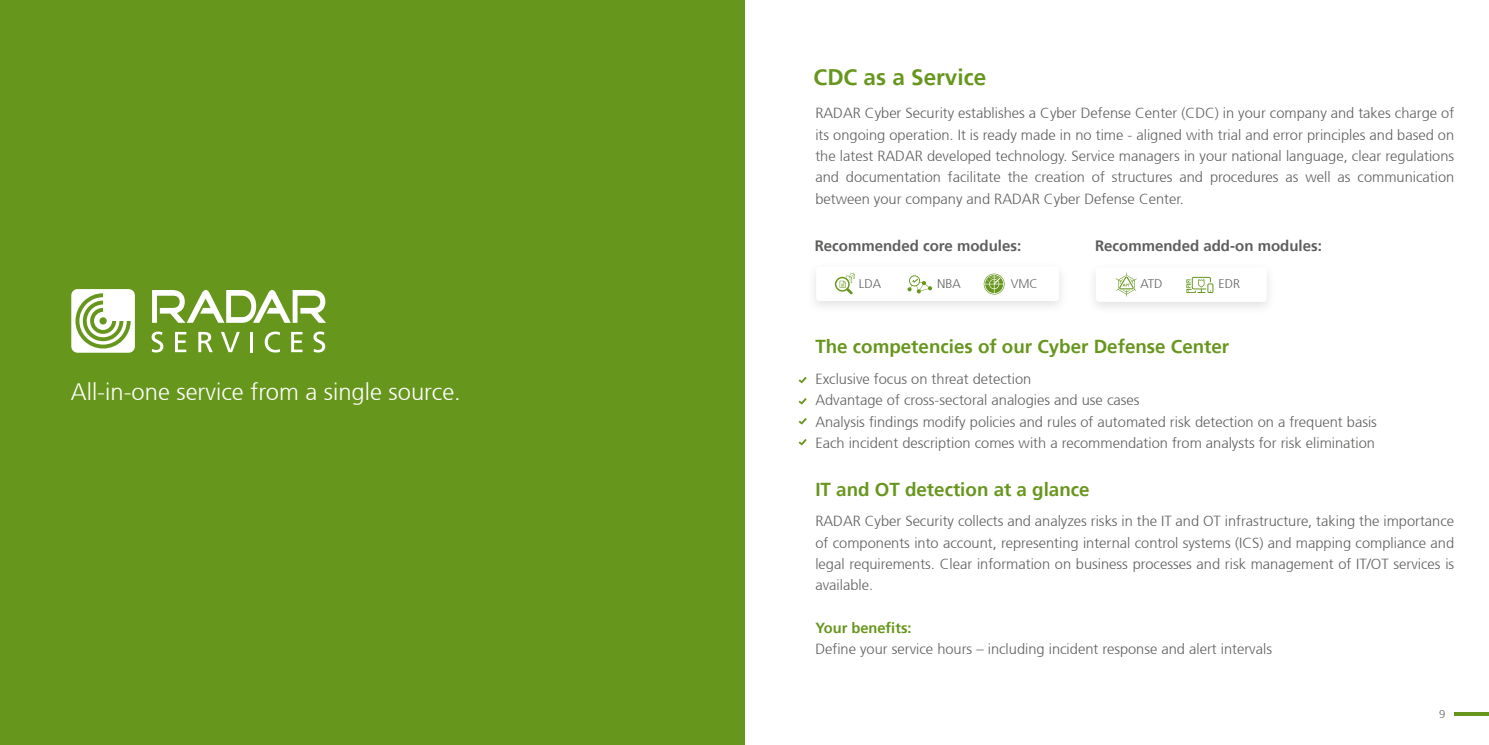
<style>
.page{position:relative;width:1489px;height:745px;background:#fff}
.page>*{position:absolute;margin:0;border:0;box-sizing:border-box;transform-origin:0 0}
.t1{font:300 23.75px "Frutiger 45";color:#fff}
.t2{font:700 22.5px "Frutiger 65";color:#67961d}
.t3{font:700 18.75px "Frutiger 65";color:#67961d}
.t4{font:700 15px "Frutiger 65";color:#5e5e5d}
.t5{font:300 14.62px/21.2px "Frutiger 45";color:#5e5e5d;text-align:justify}
.t6{font:700 14.62px "Frutiger 65";color:#67961d}
.t7{font:300 12.5px "Frutiger 45";color:#5e5e5d}
.t8{font:300 11.25px "Frutiger 45";color:#5e5e5d}
</style>
<div class="page">
<hr style="left:1453px;top:712px;width:35px;height:3px;background:#67961d">
<div style="left:0;top:0;width:744px;height:744px;background:#67961d"></div>
<div style="left:1085px;top:261px;width:191px;height:54px;background:#000;opacity:.12"></div>
<div style="left:1095px;top:267px;width:171px;height:35px;background:#fff;border-radius:3px"></div>
<div style="left:806px;top:260px;width:262px;height:54px;background:#000;opacity:.12"></div>
<div style="left:816px;top:266px;width:242px;height:35px;background:#fff;border-radius:3px"></div>
<svg style="left:834px;top:273px;width:21px;height:21px"></svg>
<svg style="left:907px;top:275px;width:25px;height:18px"></svg>
<svg style="left:983px;top:273px;width:21px;height:21px"></svg>
<svg style="left:1115px;top:272px;width:21px;height:24px"></svg>
<svg style="left:1186px;top:277px;width:27px;height:16px"></svg>
<svg style="left:152px;top:290px;width:174px;height:32px"></svg>
<svg style="left:71px;top:289px;width:64px;height:63px"></svg>
<svg style="left:152px;top:331px;width:11px;height:21px"></svg>
<svg style="left:175px;top:332px;width:11px;height:20px"></svg>
<svg style="left:198px;top:332px;width:15px;height:20px"></svg>
<svg style="left:221px;top:332px;width:19px;height:20px"></svg>
<hr style="left:250px;top:332px;width:3px;height:20px;background:#fff">
<svg style="left:265px;top:331px;width:15px;height:21px"></svg>
<svg style="left:291px;top:332px;width:11px;height:20px"></svg>
<svg style="left:313px;top:331px;width:12px;height:21px"></svg>
<svg style="left:798px;top:398px;width:8px;height:6px"></svg>
<svg style="left:798px;top:376px;width:8px;height:7px"></svg>
<svg style="left:798px;top:418px;width:8px;height:6px"></svg>
<svg style="left:798px;top:439px;width:8px;height:6px"></svg>
<h1 class="t1" style="left:71px;top:378px;width:391px">All-in-one service from a single source.</h1>
<h2 class="t2" style="left:813px;top:64px;width:174px">CDC as a Service</h2>
<p class="t5" style="left:815px;top:103px;width:640px">RADAR Cyber Security establishes a Cyber Defense Center (CDC) in your company and takes charge of its ongoing operation. It is ready made in no time - aligned with trial and error principles and based on the latest RADAR developed technology. Service managers in your national language, clear regulations and documentation facilitate the creation of structures and procedures as well as communication between your company and RADAR Cyber Defense Center.</p>
<p class="t4" style="left:814px;top:237px;width:208px">Recommended core modules:</p>
<p class="t4" style="left:1094px;top:237px;width:228px">Recommended add-on modules:</p>
<p class="t7" style="left:858px;top:276px;width:24px">LDA</p>
<p class="t7" style="left:937px;top:276px;width:25px">NBA</p>
<p class="t7" style="left:1010px;top:276px;width:29px">VMC</p>
<p class="t7" style="left:1140px;top:276px;width:24px">ATD</p>
<p class="t7" style="left:1218px;top:276px;width:23px">EDR</p>
<p class="t3" style="left:815px;top:336px;width:415px">The competencies of our Cyber Defense Center</p>
<p class="t5" style="left:815px;top:368px;width:563px;text-align:left">Exclusive focus on threat detection<br>Advantage of cross-sectoral analogies and use cases<br>Analysis findings modify policies and rules of automated risk detection on a frequent basis Each incident description comes with a recommendation from analysts for risk elimination</p>
<p class="t3" style="left:815px;top:478px;width:276px">IT and OT detection at a glance</p>
<p class="t5" style="left:815px;top:510px;width:640px">RADAR Cyber Security collects and analyzes risks in the IT and OT infrastructure, taking the importance of components into account, representing internal control systems (ICS) and mapping compliance and legal requirements. Clear information on business processes and risk management of IT/OT services is available.</p>
<p class="t6" style="left:815px;top:618px;width:98px">Your benefits:</p>
<p class="t5" style="left:815px;top:638px;width:458px">Define your service hours – including incident response and alert intervals</p>
<p class="t8" style="left:1438px;top:707px;width:8px">9</p>
</div>
